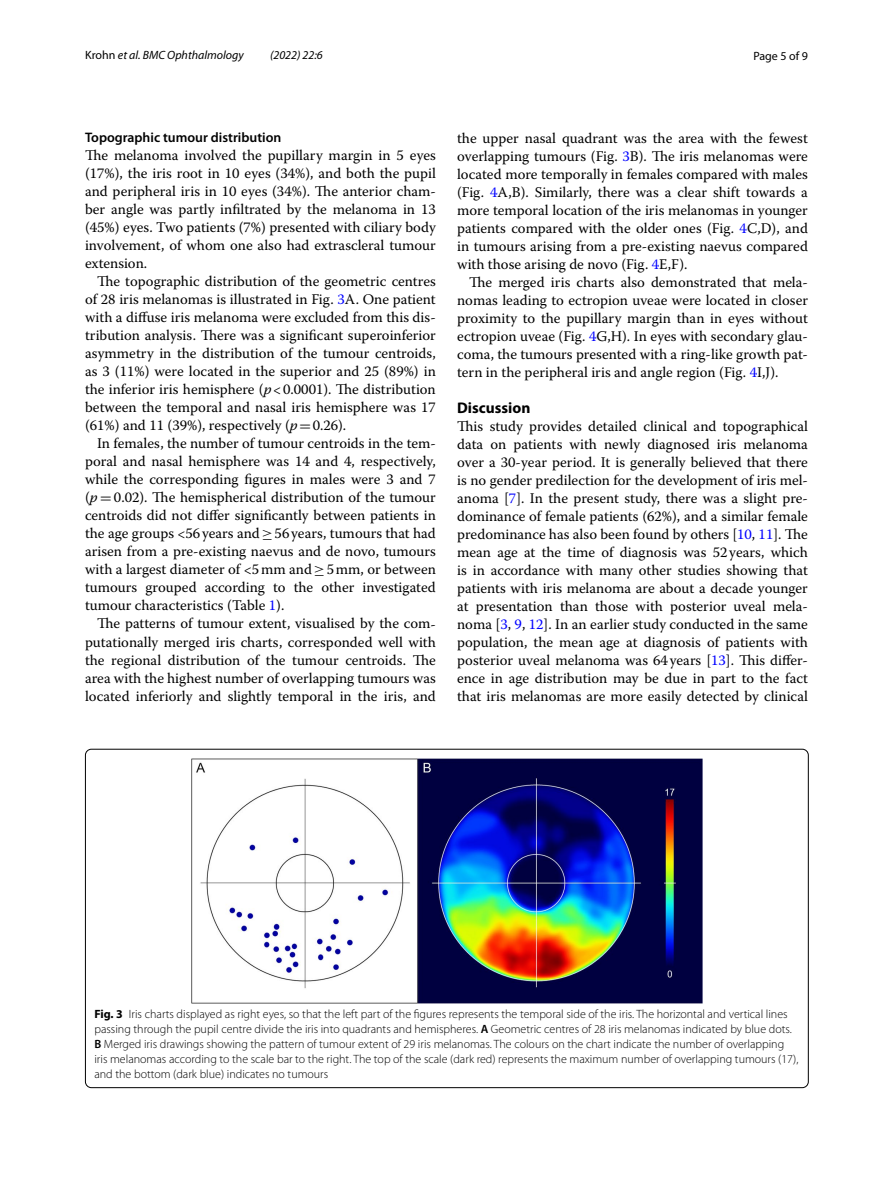
<style>
.page{position:relative;width:893px;height:1187px;background:#fff}
.page>*{position:absolute;margin:0;border:0;box-sizing:border-box;transform-origin:0 0}
.t1{font:700 15.45px "Myriad Pro";color:#000}
.t2{font:14.7px/18px "Warnock Pro";color:#000;text-align:justify}
.t3{font:600 13.8px "Myriad Pro";color:#000}
.t4{font:300 12px/15px "Myriad Pro";color:#000}
.t5{font:italic 12px "Myriad Pro";color:#000}
.t6{font:12px "Myriad Pro";color:#000}
.s1{font-style:normal}
.s2{color:#00f}
.s3{font-style:italic}
.s4{font-family:"MTSY"}
.s5{font-weight:700}
.s6{font-weight:600}
</style>
<div class="page">
<img style="left:192px;top:758px;width:510px;height:245px">
<p class="t5" style="left:85px;top:48px;width:160px"><span class="s1">Krohn</span> et al. BMC Ophthalmology</p>
<p class="t5" style="left:270px;top:48px;width:54px">(2022) 22:6</p>
<p class="t6" style="left:753px;top:48px;width:56px">Page 5 of 9</p>
<p class="t3" style="left:85px;top:129px;width:198px">Topographic tumour distribution</p>
<p class="t2" style="left:85px;top:146px;width:352px">The melanoma involved the pupillary margin in 5 eyes (17%), the iris root in 10 eyes (34%), and both the pupil and peripheral iris in 10 eyes (34%). The anterior cham&shy;ber angle was partly infiltrated by the melanoma in 13 (45%) eyes. Two patients (7%) presented with ciliary body involvement, of whom one also had extrascleral tumour extension.</p>
<p class="t2" style="left:85px;top:272px;width:352px;text-indent:12px">The topographic distribution of the geometric centres of 28 iris melanomas is illustrated in Fig. <span class="s2">3</span>A. One patient with a diffuse iris melanoma were excluded from this dis&shy;tribution analysis. There was a significant superoinferior asymmetry in the distribution of the tumour centroids, as 3 (11%) were located in the superior and 25 (89%) in the inferior iris hemisphere (<span class="s3">p</span>&lt;0.0001). The distribution between the temporal and nasal iris hemisphere was 17 (61%) and 11 (39%), respectively (<span class="s3">p</span><span class="s4">=</span>0.26).</p>
<p class="t2" style="left:85px;top:434px;width:352px;text-indent:12px">In females, the number of tumour centroids in the tem&shy;poral and nasal hemisphere was 14 and 4, respectively, while the corresponding figures in males were 3 and 7 (<span class="s3">p</span> <span class="s4">=</span> 0.02). The hemispherical distribution of the tumour centroids did not differ significantly between patients in the age groups &lt;56years and<span class="s4">≥</span>56years, tumours that had arisen from a pre-existing naevus and de novo, tumours with a largest diameter of &lt;5mm and<span class="s4">≥</span>5mm, or between tumours grouped according to the other investigated tumour characteristics (Table <span class="s2">1</span>).</p>
<p class="t2" style="left:85px;top:614px;width:352px;text-indent:12px">The patterns of tumour extent, visualised by the com&shy;putationally merged iris charts, corresponded well with the regional distribution of the tumour centroids. The area with the highest number of overlapping tumours was located inferiorly and slightly temporal in the iris, and</p>
<p class="t2" style="left:457px;top:128px;width:352px">the upper nasal quadrant was the area with the fewest overlapping tumours (Fig. <span class="s2">3</span>B). The iris melanomas were located more temporally in females compared with males (Fig. <span class="s2">4</span>A,B). Similarly, there was a clear shift towards a more temporal location of the iris melanomas in younger patients compared with the older ones (Fig. <span class="s2">4</span>C,D), and in tumours arising from a pre-existing naevus compared with those arising de novo (Fig. <span class="s2">4</span>E,F).</p>
<p class="t2" style="left:457px;top:272px;width:352px;text-indent:12px">The merged iris charts also demonstrated that mela&shy;nomas leading to ectropion uveae were located in closer proximity to the pupillary margin than in eyes without ectropion uveae (Fig. <span class="s2">4</span>G,H). In eyes with secondary glau&shy;coma, the tumours presented with a ring-like growth pat&shy;tern in the peripheral iris and angle region (Fig. <span class="s2">4</span>I,J).</p>
<p class="t1" style="left:457px;top:397px;width:75px">Discussion</p>
<p class="t2" style="left:457px;top:416px;width:352px">This study provides detailed clinical and topographical data on patients with newly diagnosed iris melanoma over a 30-year period. It is generally believed that there is no gender predilection for the development of iris mel&shy;anoma [<span class="s2">7</span>]. In the present study, there was a slight pre&shy;dominance of female patients (62%), and a similar female predominance has also been found by others [<span class="s2">10</span>, <span class="s2">11</span>]. The mean age at the time of diagnosis was 52 years, which is in accordance with many other studies showing that patients with iris melanoma are about a decade younger at presentation than those with posterior uveal mela&shy;noma [<span class="s2">3</span>, <span class="s2">9</span>, <span class="s2">12</span>]. In an earlier study conducted in the same population, the mean age at diagnosis of patients with posterior uveal melanoma was 64years [<span class="s2">13</span>]. This differ&shy;ence in age distribution may be due in part to the fact that iris melanomas are more easily detected by clinical</p>
<p class="t4" style="left:94px;top:1006px;width:705px"><span class="s5">Fig. 3</span> Iris charts displayed as right eyes, so that the left part of the figures represents the temporal side of the iris. The horizontal and vertical lines passing through the pupil centre divide the iris into quadrants and hemispheres. <span class="s6">A</span> Geometric centres of 28 iris melanomas indicated by blue dots.<br><span class="s6">B</span> Merged iris drawings showing the pattern of tumour extent of 29 iris melanomas. The colours on the chart indicate the number of overlapping iris melanomas according to the scale bar to the right. The top of the scale (dark red) represents the maximum number of overlapping tumours (17), and the bottom (dark blue) indicates no tumours</p>
</div>
